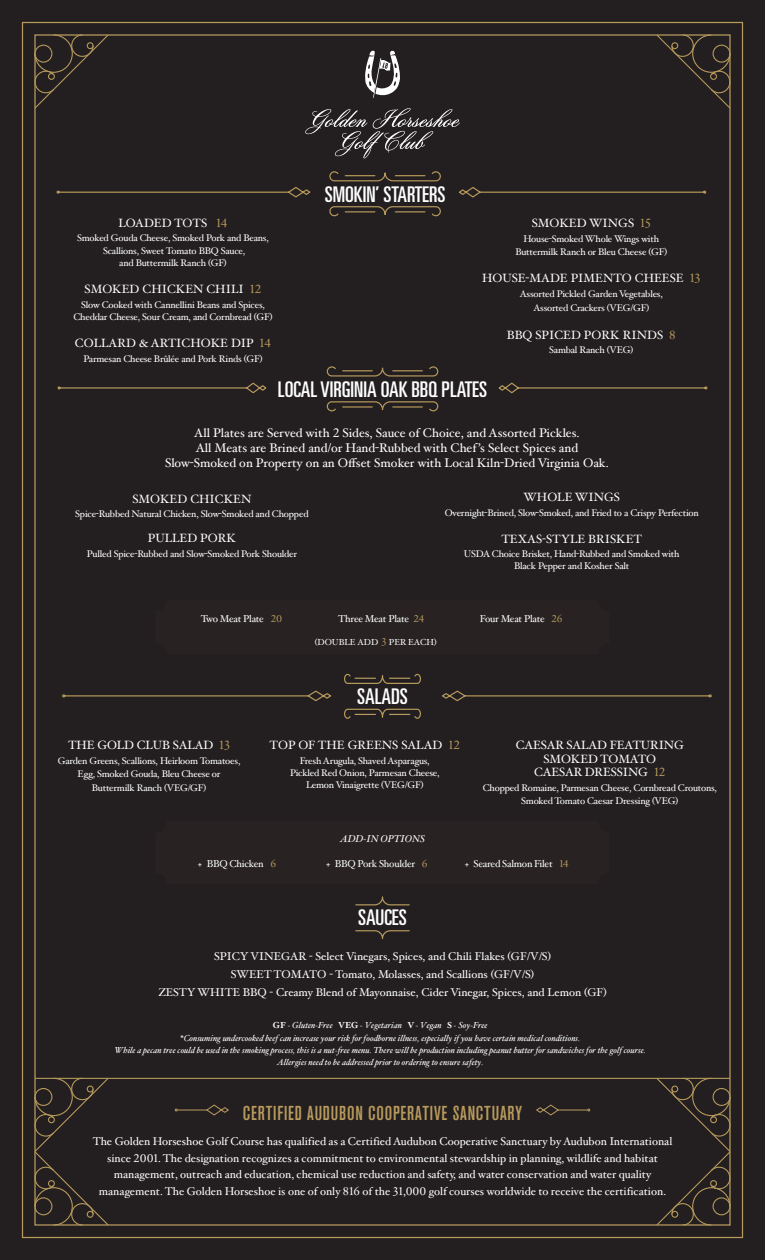
<style>
.page{position:relative;width:765px;height:1260px;background:#231f20}
.page>*{position:absolute;margin:0;border:0;box-sizing:border-box;transform-origin:0 0}
.t1{font:ultra-condensed 21.62px "Univers LT Std";color:#fff}
.t2{font:20px "Akzidenz Grotesk BQ Md Cnd Alt";letter-spacing:.04em;color:#b89a5c}
.Item{font:12.5px "Hoefler Text";color:#fff}
.Item-2{font:12px "Hoefler Text";color:#fff}
.t3{font:11.25px/16.6px "Hoefler Text";color:#fff;text-align:center}
.Item-3{font:11.25px "Hoefler Text";color:#fff}
.Item-4{font:10px "Hoefler Text";letter-spacing:-.02em;color:#fff}
.Item-5{font:italic 10px "Hoefler Text";color:#fff}
.desc{font:9.62px/13.1px "Hoefler Text";letter-spacing:-.02em;color:#fff;text-align:center}
.Item-6{font:9.62px/12.5px "Hoefler Text";letter-spacing:-.02em;color:#fff;text-align:center}
.desc-2{font:italic 8.75px "Hoefler Text";color:#fff}
.Item-7{font:8.75px "Hoefler Text";color:#fff}
.s1{font-family:"Hoefler Text Roman Alt";color:#b6995c}
.s2{font-family:"Hoefler Text Roman Alt"}
.s3{font-family:"Hoefler Text Roman Alt";font-size:10px;color:#b6995c}
.s4{font-family:"Hoefler Text Bold SC"}
.s5{font-weight:700;font-style:normal}
</style>
<div class="page">
<svg style="left:34px;top:34px;width:76px;height:76px"></svg>
<div style="left:87px;top:42px;width:7px;height:7px;border:1px solid #b89a5c;border-radius:50%"></div>
<svg style="left:655px;top:34px;width:76px;height:76px"></svg>
<div style="left:671px;top:42px;width:7px;height:7px;border:1px solid #b89a5c;border-radius:50%"></div>
<hr style="left:558px;top:1110px;width:30px;height:1px;background:#b89a5c">
<svg style="left:536px;top:1104px;width:23px;height:12px"></svg>
<hr style="left:177px;top:1110px;width:30px;height:1px;background:#b89a5c">
<svg style="left:206px;top:1104px;width:23px;height:12px"></svg>
<hr style="left:35px;top:1078px;width:695px;height:1px;background:#b89a5c">
<svg style="left:655px;top:1077px;width:76px;height:149px"></svg>
<svg style="left:34px;top:1077px;width:76px;height:149px"></svg>
<div style="left:156px;top:600px;width:453px;height:55px;background:#282322;border-radius:11px"></div>
<svg style="left:56px;top:187px;width:255px;height:11px"></svg>
<svg style="left:459px;top:187px;width:248px;height:11px"></svg>
<svg style="left:329px;top:171px;width:112px;height:45px"></svg>
<svg style="left:344px;top:674px;width:77px;height:45px"></svg>
<svg style="left:62px;top:690px;width:269px;height:12px"></svg>
<svg style="left:442px;top:690px;width:270px;height:12px"></svg>
<svg style="left:326px;top:366px;width:113px;height:45px"></svg>
<svg style="left:57px;top:382px;width:210px;height:12px"></svg>
<svg style="left:498px;top:382px;width:210px;height:12px"></svg>
<svg style="left:305px;top:108px;width:155px;height:50px"></svg>
<svg style="left:365px;top:51px;width:35px;height:47px"></svg>
<div style="left:156px;top:821px;width:453px;height:63px;background:#282322;border-radius:11px"></div>
<svg style="left:355px;top:896px;width:55px;height:43px"></svg>
<p class="Item-2" style="left:118px;top:216px;width:111px">LOADED TOTS <span class="s1">14</span></p>
<p class="desc" style="left:77px;top:232px;width:193px">Smoked Gouda Cheese, Smoked Pork and Beans,</p>
<p class="desc" style="left:103px;top:244px;width:144px">Scallions, Sweet Tomato BBQ Sauce,</p>
<p class="desc" style="left:119px;top:256px;width:109px">and Buttermilk Ranch (GF)</p>
<p class="Item-2" style="left:85px;top:282px;width:178px">SMOKED CHICKEN CHILI <span class="s1">12</span></p>
<p class="desc" style="left:81px;top:298px;width:185px">Slow Cooked with Cannellini Beans and Spices,</p>
<p class="desc" style="left:73px;top:310px;width:201px">Cheddar Cheese, Sour Cream, and Cornbread (GF)</p>
<p class="Item-2" style="left:75px;top:336px;width:198px">COLLARD &amp; ARTICHOKE DIP <span class="s1">14</span></p>
<p class="Item-6" style="left:83px;top:352px;width:181px">Parmesan Cheese Brûlée and Pork Rinds (GF)</p>
<p class="t1" style="left:325px;top:182px;width:122px">SMOKIN’ STARTERS</p>
<p class="Item-2" style="left:532px;top:216px;width:120px">SMOKED WINGS <span class="s1">15</span></p>
<p class="Item-6" style="left:515px;top:232px;width:153px;line-height:13.2px">House-Smoked Whole Wings with<br>Buttermilk Ranch or Bleu Cheese (GF)</p>
<p class="Item-2" style="left:482px;top:271px;width:220px">HOUSE-MADE PIMENTO CHEESE <span class="s1">13</span></p>
<p class="Item-6" style="left:520px;top:286px;width:145px;line-height:14.5px">Assorted Pickled Garden Vegetables,<br>Assorted Crackers (VEG/GF)</p>
<p class="Item-2" style="left:507px;top:328px;width:170px">BBQ SPICED PORK RINDS <span class="s1">8</span></p>
<p class="Item-6" style="left:549px;top:344px;width:86px">Sambal Ranch (VEG)</p>
<p class="t1" style="left:278px;top:377px;width:211px">LOCAL VIRGINIA OAK BBQ PLATES</p>
<p class="Item" style="left:194px;top:425px;width:387px">All Plates are Served with <span class="s2">2</span> Sides, Sauce of Choice, and Assorted Pickles.</p>
<p class="Item" style="left:196px;top:440px;width:384px">All Meats are Brined and/or Hand-Rubbed with Chef’s Select Spices and</p>
<p class="Item" style="left:165px;top:455px;width:445px">Slow-Smoked on Property on an Offset Smoker with Local Kiln-Dried Virginia Oak.</p>
<p class="Item-2" style="left:132px;top:491px;width:120px">SMOKED CHICKEN</p>
<p class="desc" style="left:75px;top:507px;width:235px">Spice-Rubbed Natural Chicken, Slow-Smoked and Chopped</p>
<p class="Item-2" style="left:148px;top:531px;width:90px">PULLED PORK</p>
<p class="desc" style="left:87px;top:547px;width:212px">Pulled Spice-Rubbed and Slow-Smoked Pork Shoulder</p>
<p class="Item-2" style="left:523px;top:490px;width:98px">WHOLE WINGS</p>
<p class="Item-6" style="left:445px;top:506px;width:256px">Overnight-Brined, Slow-Smoked, and Fried to a Crispy Perfection</p>
<p class="Item-2" style="left:501px;top:532px;width:142px">TEXAS-STYLE BRISKET</p>
<p class="Item-6" style="left:464px;top:548px;width:217px;line-height:12px">USDA Choice Brisket, Hand-Rubbed and Smoked with<br>Black Pepper and Kosher Salt</p>
<p class="Item-4" style="left:201px;top:613px;width:83px">Two Meat Plate <span class="s1">20</span></p>
<p class="Item-4" style="left:338px;top:613px;width:88px">Three Meat Plate <span class="s1">24</span></p>
<p class="Item-4" style="left:480px;top:613px;width:84px">Four Meat Plate <span class="s1">26</span></p>
<p class="Item-7" style="left:315px;top:637px;width:123px">(DOUBLE ADD <span class="s3">3</span> PER EACH)</p>
<p class="Item-2" style="left:68px;top:738px;width:163px">THE GOLD CLUB SALAD <span class="s1">13</span></p>
<p class="desc" style="left:58px;top:754px;width:184px">Garden Greens, Scallions, Heirloom Tomatoes,<br>Egg, Smoked Gouda, Bleu Cheese or</p>
<p class="desc" style="left:92px;top:781px;width:116px">Buttermilk Ranch (VEG/GF)</p>
<p class="t1" style="left:357px;top:684px;width:52px">SALADS</p>
<p class="Item-2" style="left:270px;top:738px;width:192px">TOP OF THE GREENS SALAD <span class="s1">12</span></p>
<p class="desc" style="left:300px;top:754px;width:131px">Fresh Arugula, Shaved Asparagus,</p>
<p class="desc" style="left:290px;top:766px;width:151px">Pickled Red Onion, Parmesan Cheese,</p>
<p class="desc" style="left:306px;top:778px;width:119px">Lemon Vinaigrette (VEG/GF)</p>
<p class="Item-5" style="left:340px;top:833px;width:87px">ADD-IN OPTIONS</p>
<p class="Item-2" style="left:516px;top:738px;width:170px">CAESAR SALAD FEATURING</p>
<p class="Item-2" style="left:544px;top:751px;width:114px">SMOKED TOMATO</p>
<p class="Item-2" style="left:534px;top:765px;width:133px">CAESAR DRESSING <span class="s1">12</span></p>
<p class="Item-6" style="left:483px;top:782px;width:236px">Chopped Romaine, Parmesan Cheese, Cornbread Croutons,<br>Smoked Tomato Caesar Dressing (VEG)</p>
<p class="Item-4" style="left:198px;top:858px;width:80px"><span class="s4">+</span> BBQ Chicken <span class="s1">6</span></p>
<p class="Item-4" style="left:326px;top:858px;width:103px"><span class="s4">+</span> BBQ Pork Shoulder <span class="s1">6</span></p>
<p class="Item-4" style="left:465px;top:858px;width:106px"><span class="s4">+</span> Seared Salmon Filet <span class="s1">14</span></p>
<p class="t1" style="left:358px;top:905px;width:50px">SAUCES</p>
<p class="Item-3" style="left:214px;top:949px;width:338px">SPICY VINEGAR - Select Vinegars, Spices, and Chili Flakes (GF/V/S)</p>
<p class="Item-3" style="left:231px;top:968px;width:305px">SWEET TOMATO - Tomato, Molasses, and Scallions (GF/V/S)</p>
<p class="Item-3" style="left:158px;top:985px;width:450px">ZESTY WHITE BBQ - Creamy Blend of Mayonnaise, Cider Vinegar, Spices, and Lemon (GF)</p>
<p class="desc-2" style="left:273px;top:1020px;width:216px"><span class="s5">GF</span> - Gluten-Free <span class="s5">VEG</span> - Vegetarian <span class="s5">V</span> - Vegan <span class="s5">S</span> - Soy-Free</p>
<p class="desc-2" style="left:180px;top:1033px;width:401px">*Consuming undercooked beef can increase your risk for foodborne illness, especially if you have certain medical conditions.</p>
<p class="desc-2" style="left:115px;top:1045px;width:533px">While a pecan tree could be used in the smoking process, this is a nut-free menu. There will be production including peanut butter for sandwiches for the golf course.</p>
<p class="desc-2" style="left:277px;top:1057px;width:208px">Allergies need to be addressed prior to ordering to ensure safety.</p>
<p class="t2" style="left:243px;top:1101px;width:281px">CERTIFIED AUDUBON COOPERATIVE SANCTUARY</p>
<p class="t3" style="left:93px;top:1133px;width:581px">The Golden Horseshoe Golf Course has qualified as a Certified Audubon Cooperative Sanctuary by Audubon International since <span class="s2">2001</span>. The designation recognizes a commitment to environmental stewardship in planning, wildlife and habitat management, outreach and education, chemical use reduction and safety, and water conservation and water quality management. The Golden Horseshoe is one of only <span class="s2">816</span> of the <span class="s2">31</span>,<span class="s2">000</span> golf courses worldwide to receive the certification.</p>
</div>
